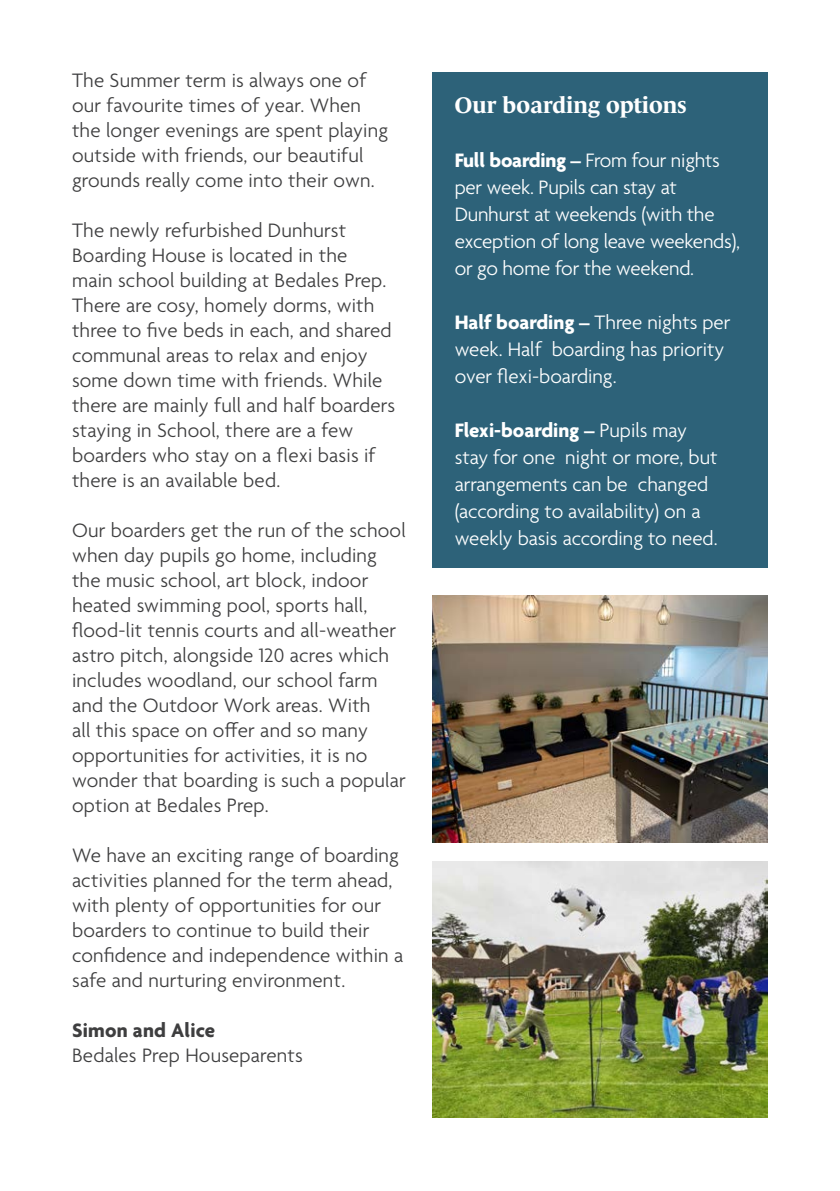
<style>
.page{position:relative;width:840px;height:1191px;background:#fff}
.page>*{position:absolute;margin:0;border:0;box-sizing:border-box;transform-origin:0 0}
.t1{font:700 23px "Le Monde Journal Std";color:#fff}
.t2{font:300 21px/25px "Agenda";letter-spacing:.01em;color:#3e3e3f}
.t3{font:300 21px/27px "Agenda";letter-spacing:-.01em;color:#fff}
.t4{font:700 21px "Agenda";letter-spacing:.01em;color:#3e3e3f}
.s1{font-weight:700}
</style>
<div class="page">
<img style="left:432px;top:861px;width:335px;height:257px">
<img style="left:432px;top:595px;width:335px;height:247px">
<div style="left:432px;top:72px;width:335px;height:496px;background:#2d6279"></div>
<p class="t2" style="left:72px;top:69px;width:317px">The Summer term is always one of our favourite times of year. When the longer evenings are spent playing outside with friends, our beautiful grounds really come into their own.</p>
<p class="t2" style="left:72px;top:219px;width:324px">The newly refurbished Dunhurst Boarding House is located in the<br>main school building at Bedales Prep.<br>There are cosy, homely dorms, with three to five beds in each, and shared communal areas to relax and enjoy some down time with friends. While there are mainly full and half boarders staying in School, there are a few boarders who stay on a flexi basis if there is an available bed.</p>
<p class="t2" style="left:72px;top:519px;width:335px">Our boarders get the run of the school when day pupils go home, including the music school, art block, indoor heated swimming pool, sports hall, flood-lit tennis courts and all-weather astro pitch, alongside 120 acres which includes woodland, our school farm and the Outdoor Work areas. With<br>all this space on offer and so many opportunities for activities, it is no wonder that boarding is such a popular option at Bedales Prep.</p>
<p class="t2" style="left:72px;top:844px;width:332px">We have an exciting range of boarding activities planned for the term ahead, with plenty of opportunities for our boarders to continue to build their confidence and independence within a safe and nurturing environment.</p>
<p class="t4" style="left:72px;top:1019px;width:145px">Simon and Alice</p>
<p class="t2" style="left:72px;top:1044px;width:232px">Bedales Prep Houseparents</p>
<p class="t1" style="left:454px;top:92px;width:233px">Our boarding options</p>
<p class="t3" style="left:454px;top:148px;width:287px"><span class="s1">Full boarding –</span> From four nights per week. Pupils can stay at<br>Dunhurst at weekends (with the exception of long leave weekends), or go home for the weekend.</p>
<p class="t3" style="left:454px;top:310px;width:277px"><span class="s1">Half boarding –</span> Three nights per week. Half boarding has priority over flexi-boarding.</p>
<p class="t3" style="left:454px;top:418px;width:264px"><span class="s1">Flexi-boarding –</span> Pupils may stay for one night or more, but arrangements can be changed (according to availability) on a weekly basis according to need.</p>
</div>
